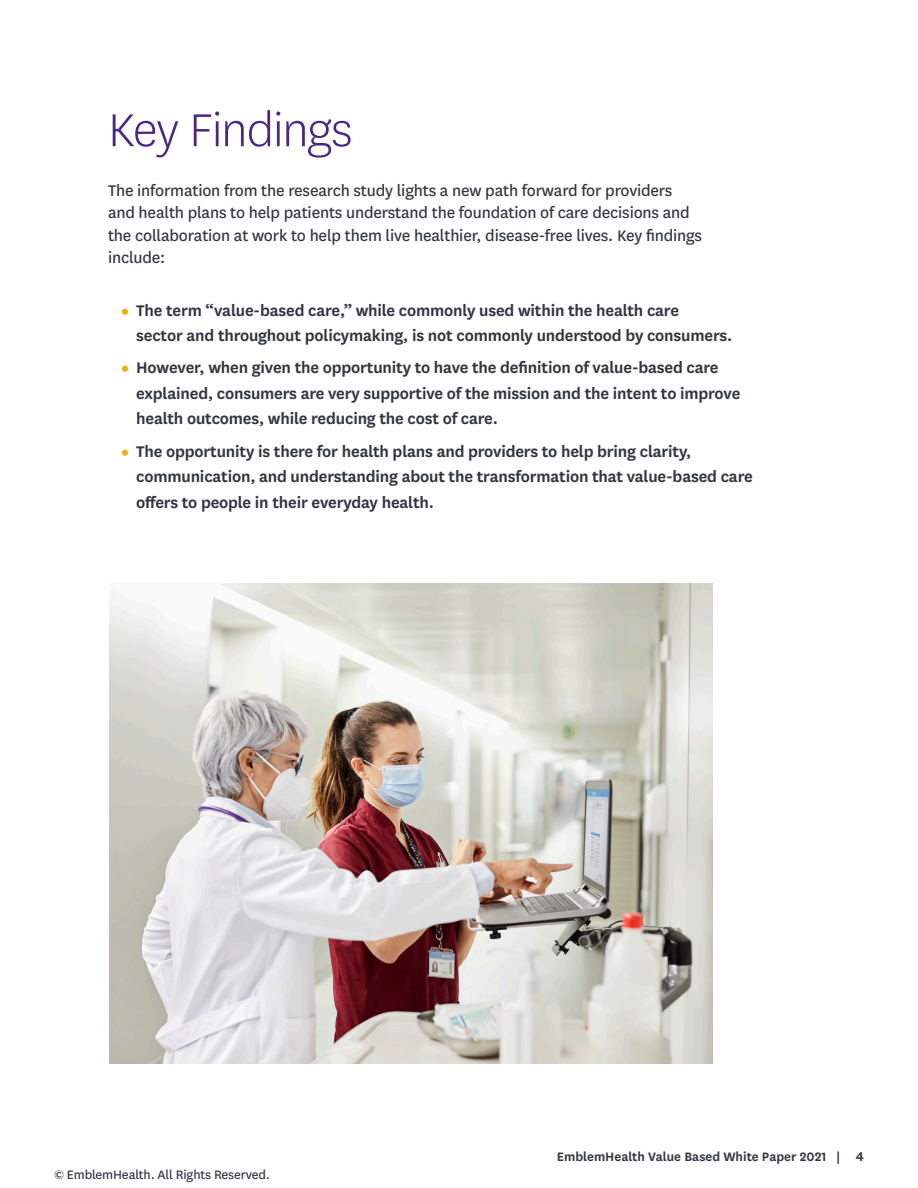
<style>
.page{position:relative;width:918px;height:1188px;background:#fff}
.page>*{position:absolute;margin:0;border:0;box-sizing:border-box;transform-origin:0 0}
.head_36pt{font:300 54px "National";letter-spacing:-.025em;color:#4a2783}
.body_12_15{font:600 18px/25.5px "National";letter-spacing:-.01em;color:#323640}
.head_36pt-2{font:18px/22.5px "National";letter-spacing:-.01em;color:#323640}
.t1{font:600 15px "National";color:#323640}
.t2{font:600 14.25px "National";color:#323640}
.body_12_15-2{font:14.25px "National";letter-spacing:-.01em;color:#323640}
.s1{font-weight:900;color:#eead13}
</style>
<div class="page">
<img style="left:109px;top:583px;width:603px;height:481px">
<p class="head_36pt" style="left:108px;top:96px;width:246px">Key Findings</p>
<p class="head_36pt-2" style="left:108px;top:178px;width:596px">The information from the research study lights a new path forward for providers and health plans to help patients understand the foundation of care decisions and the collaboration at work to help them live healthier, disease-free lives. Key findings include:</p>
<p class="body_12_15" style="left:136px;top:296px;width:598px;text-indent:-15px"><span class="s1">•</span> The term “value-based care,” while commonly used within the health care<br>sector and throughout policymaking, is not commonly understood by consumers.</p>
<p class="body_12_15" style="left:136px;top:354px;width:606px;text-indent:-15px"><span class="s1">•</span> However, when given the opportunity to have the definition of value-based care explained, consumers are very supportive of the mission and the intent to improve health outcomes, while reducing the cost of care.</p>
<p class="body_12_15" style="left:136px;top:437px;width:618px;text-indent:-15px"><span class="s1">•</span> The opportunity is there for health plans and providers to help bring clarity, communication, and understanding about the transformation that value-based care offers to people in their everyday health.</p>
<p class="body_12_15-2" style="left:54px;top:1165px;width:217px">© EmblemHealth. All Rights Reserved.</p>
<p class="t2" style="left:557px;top:1147px;width:285px">EmblemHealth Value Based White Paper 2021 |</p>
<p class="t1" style="left:856px;top:1146px;width:10px">4</p>
</div>
